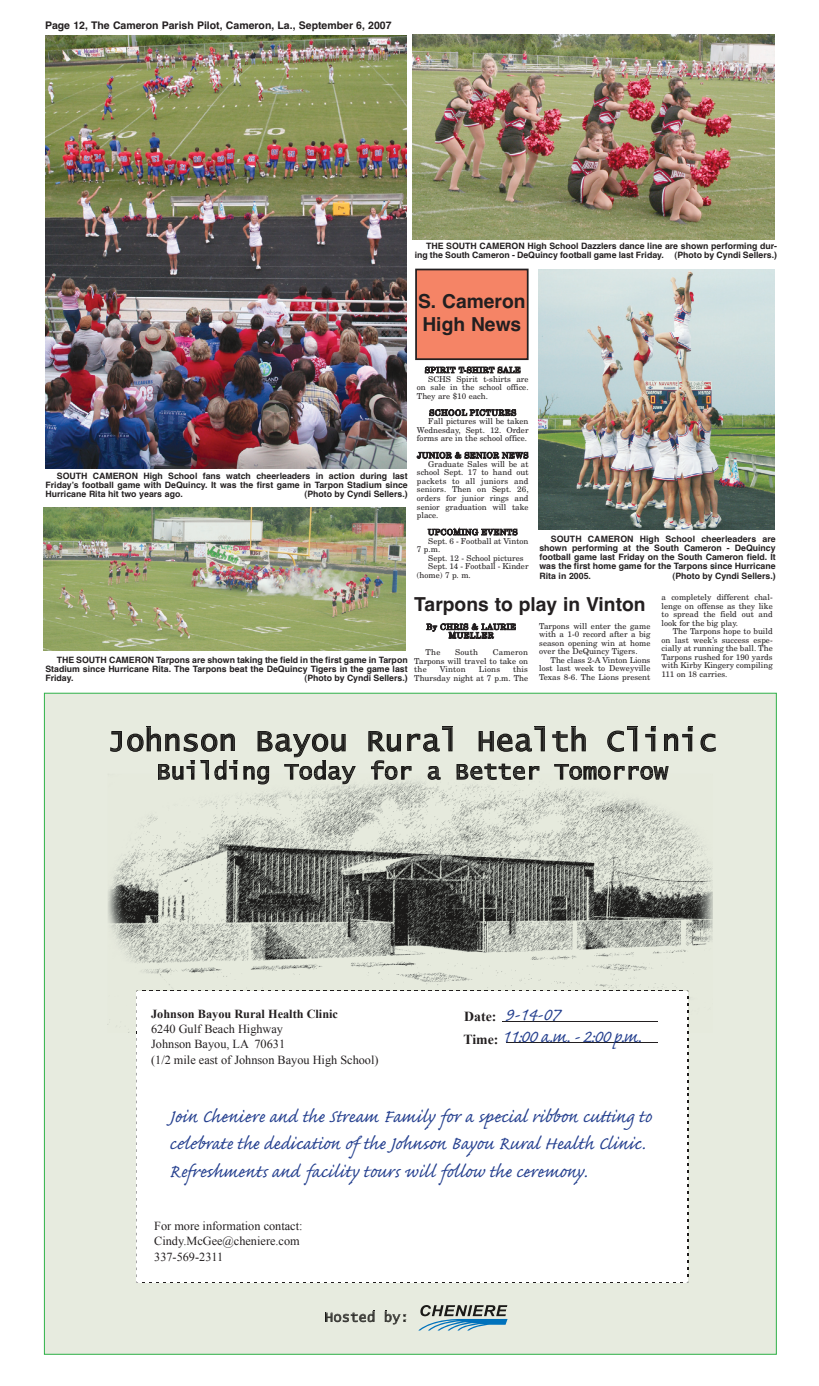
<style>
.page{position:relative;width:819px;height:1386px;background:#fff}
.page>*{position:absolute;margin:0;border:0;box-sizing:border-box;transform-origin:0 0}
.t1{font:30.62px "Lucida Console";color:#1b1a18}
.t2{font:23.54px "Lucida Console";color:#1b1a18}
.t3{font:23.01px/27.7px "Caflisch Script Pro";color:#25408f}
.t4{font:700 19.25px/23.1px "Helvetica";color:#231f20}
.t5{font:13.91px "Lucida Console";color:#1b1a18}
.t6{font:700 13.83px "Times New Roman";color:#231f20}
.t7{font:12.25px/15.3px "Times New Roman";color:#231f20}
.t8{font:700 10.5px "Helvetica";color:#231f20}
.t9{font:700 8.75px/9.2px "Helvetica";color:#231f20;text-align:justify}
.t10{font:8.05px/8.6px "New Century Schlbk";color:#231f20;text-align:justify}
.t11{font:8.05px "New Century Schlbk";letter-spacing:.04em;color:#231f20}
.t12{font:8.05px "New Century Schlbk";letter-spacing:.02em;color:#231f20}
.t13{font:8.05px/8.5px "New Century Schlbk";letter-spacing:.045em;color:#231f20;text-align:center}
.t14{font:8.05px "New Century Schlbk";letter-spacing:.035em;color:#231f20}
.t15{font:8.05px "New Century Schlbk";letter-spacing:.055em;color:#231f20}
.s1{font-weight:700}
</style>
<div class="page">
<div style="left:44px;top:693px;width:732px;height:661px;background:#e7ebdf"></div>
<img style="left:108px;top:785px;width:605px;height:219px">
<img style="left:109px;top:1004px;width:28px;height:29px">
<svg style="left:418px;top:1305px;width:90px;height:26px"></svg>
<div style="left:137px;top:991px;width:552px;height:292px;background:#fff"></div>
<div style="left:464px;top:1012px;width:31px;height:10px;background:#fff"></div>
<div style="left:151px;top:1009px;width:187px;height:11px;background:#fff"></div>
<div style="left:152px;top:1024px;width:131px;height:12px;background:#fff"></div>
<div style="left:151px;top:1040px;width:133px;height:11px;background:#fff"></div>
<div style="left:152px;top:1055px;width:226px;height:11px;background:#fff"></div>
<hr style="left:502px;top:1021px;width:156px;height:1px;background:#231f20">
<hr style="left:506px;top:1043px;width:152px;height:1px;background:#231f20">
<svg style="left:110px;top:727px;width:606px;height:58px"></svg>
<div style="left:154px;top:1221px;width:148px;height:9px;background:#fff"></div>
<div style="left:155px;top:1237px;width:145px;height:11px;background:#fff"></div>
<div style="left:155px;top:1252px;width:67px;height:9px;background:#fff"></div>
<svg style="left:326px;top:1311px;width:81px;height:14px"></svg>
<div style="left:464px;top:1034px;width:33px;height:10px;background:#fff"></div>
<img style="left:45px;top:35px;width:361px;height:434px">
<img style="left:43px;top:508px;width:363px;height:143px">
<img style="left:539px;top:269px;width:236px;height:261px">
<img style="left:413px;top:34px;width:362px;height:206px">
<div style="left:416px;top:270px;width:112px;height:89px;background:#f58466"></div>
<div style="left:415px;top:269px;width:114px;height:91px;border:2px solid #231f20"></div>
<p class="t8" style="left:45px;top:22px;width:348px">Page 12, The Cameron Parish Pilot, Cameron, La., September 6, 2007</p>
<p class="t9" style="left:415px;top:242px;width:364px;text-align:right">THE SOUTH CAMERON High School Dazzlers dance line are shown performing dur&shy;ing the South Cameron - DeQuincy football game last Friday. (Photo by Cyndi Sellers.)</p>
<p class="t4" style="left:418px;top:291px;width:109px">S. Cameron<br>High News</p>
<p class="t11" style="left:425px;top:367px;width:97px">SPIRIT T-SHIRT SALE</p>
<p class="t10" style="left:428px;top:375px;width:102px">SCHS Spirit t-shirts are</p>
<p class="t10" style="left:417px;top:384px;width:113px">on sale in the school office.</p>
<p class="t10" style="left:417px;top:392px;width:73px">They are $10 each.</p>
<p class="t15" style="left:429px;top:410px;width:88px">SCHOOL PICTURES</p>
<p class="t10" style="left:428px;top:418px;width:102px">Fall pictures will be taken</p>
<p class="t10" style="left:417px;top:426px;width:113px">Wednesday, Sept. 12. Order</p>
<p class="t10" style="left:417px;top:435px;width:112px">forms are in the school office.</p>
<p class="t14" style="left:417px;top:452px;width:113px">JUNIOR &amp; SENIOR NEWS</p>
<p class="t10" style="left:428px;top:460px;width:102px">Graduate Sales will be at</p>
<p class="t10" style="left:417px;top:469px;width:113px">school Sept. 17 to hand out</p>
<p class="t12" style="left:417px;top:478px;width:113px">packets to all juniors and</p>
<p class="t10" style="left:417px;top:486px;width:113px">seniors. Then on Sept. 26,</p>
<p class="t10" style="left:417px;top:495px;width:113px">orders for junior rings and</p>
<p class="t10" style="left:417px;top:503px;width:113px">senior graduation will take</p>
<p class="t10" style="left:417px;top:512px;width:23px">place.</p>
<p class="t11" style="left:428px;top:529px;width:91px">UPCOMING EVENTS</p>
<p class="t10" style="left:428px;top:537px;width:102px">Sept. 6 - Football at Vinton</p>
<p class="t10" style="left:417px;top:546px;width:25px">7 p.m.</p>
<p class="t10" style="left:428px;top:554px;width:97px">Sept. 12 - School pictures</p>
<p class="t10" style="left:428px;top:563px;width:102px">Sept. 14 - Football - Kinder</p>
<p class="t10" style="left:417px;top:571px;width:55px">(home) 7 p. m.</p>
<p class="t4" style="left:414px;top:594px;width:233px">Tarpons to play in Vinton</p>
<p class="t13" style="left:426px;top:623px;width:91px">By CHRIS &amp; LAURIE<br>MUELLER</p>
<p class="t10" style="left:426px;top:649px;width:16px">The</p>
<p class="t10" style="left:455px;top:649px;width:24px">South</p>
<p class="t9" style="left:46px;top:472px;width:364px;text-indent:11px">SOUTH CAMERON High School fans watch cheerleaders in action during last Friday’s football game with DeQuincy. It was the first game in Tarpon Stadium since Hurricane Rita hit two years ago.</p>
<p class="t9" style="left:305px;top:490px;width:105px">(Photo by Cyndi Sellers.)</p>
<p class="t9" style="left:539px;top:535px;width:238px;text-indent:11px">SOUTH CAMERON High School cheerleaders are shown performing at the South Cameron - DeQuincy football game last Friday on the South Cameron field. It was the first home game for the Tarpons since Hurricane Rita in 2005.</p>
<p class="t9" style="left:672px;top:572px;width:105px">(Photo by Cyndi Sellers.)</p>
<p class="t10" style="left:662px;top:594px;width:113px">a completely different chal-</p>
<p class="t10" style="left:662px;top:602px;width:113px">lenge on offense as they like</p>
<p class="t10" style="left:662px;top:611px;width:113px">to spread the field out and</p>
<p class="t10" style="left:662px;top:619px;width:78px">look for the big play.</p>
<p class="t10" style="left:673px;top:628px;width:101px">The Tarpons hope to build</p>
<p class="t10" style="left:662px;top:636px;width:113px">on last week’s success espe-</p>
<p class="t10" style="left:662px;top:645px;width:113px">cially at running the ball. The</p>
<p class="t10" style="left:662px;top:653px;width:113px">Tarpons rushed for 190 yards</p>
<p class="t10" style="left:662px;top:662px;width:113px">with Kirby Kingery compiling</p>
<p class="t10" style="left:662px;top:670px;width:67px">111 on 18 carries.</p>
<p class="t10" style="left:539px;top:622px;width:113px">Tarpons will enter the game</p>
<p class="t10" style="left:539px;top:631px;width:113px">with a 1-0 record after a big</p>
<p class="t10" style="left:539px;top:639px;width:113px">season opening win at home</p>
<p class="t10" style="left:539px;top:648px;width:100px">over the DeQuincy Tigers.</p>
<p class="t10" style="left:551px;top:656px;width:101px">The class 2-A Vinton Lions</p>
<p class="t10" style="left:539px;top:665px;width:113px">lost last week to Deweyville</p>
<p class="t10" style="left:539px;top:673px;width:113px">Texas 8-6. The Lions present</p>
<p class="t10" style="left:414px;top:649px;width:115px;text-indent:79px">Cameron Tarpons will travel to take on the</p>
<p class="t9" style="left:45px;top:656px;width:364px;text-indent:11px">THE SOUTH CAMERON Tarpons are shown taking the field in the first game in Tarpon Stadium since Hurricane Rita. The Tarpons beat the DeQuincy Tigers in the game last Friday.</p>
<p class="t10" style="left:414px;top:666px;width:115px;text-align:right">this<br>Thursday night at 7 p.m. The</p>
<p class="t10" style="left:440px;top:666px;width:28px">Vinton</p>
<p class="t10" style="left:479px;top:666px;width:23px">Lions</p>
<p class="t9" style="left:304px;top:675px;width:105px">(Photo by Cyndi Sellers.)</p>
<p class="t1" style="left:108px;top:727px;width:611px">Johnson Bayou Rural Health Clinic</p>
<p class="t2" style="left:157px;top:761px;width:513px">Building Today for a Better Tomorrow</p>
<p class="t7" style="left:151px;top:1006px;width:229px"><span class="s1">Johnson Bayou Rural Health Clinic<br></span>6240 Gulf Beach Highway<br>Johnson Bayou, LA 70631<br>(1/2 mile east of Johnson Bayou High School)</p>
<p class="t3" style="left:502px;top:1001px;width:141px;line-height:22px">9-14-07<br>11:00 a.m. - 2:00 p.m.</p>
<p class="t6" style="left:464px;top:1009px;width:34px">Date:</p>
<p class="t6" style="left:463px;top:1031px;width:37px">Time:</p>
<p class="t3" style="left:169px;top:1100px;width:484px">Join Cheniere and the Stream Family for a special ribbon cutting to celebrate the dedication of the Johnson Bayou Rural Health Clinic.<br>Refreshments and facility tours will follow the ceremony.</p>
<p class="t7" style="left:154px;top:1218px;width:150px">For more information contact:<br>Cindy.McGee@cheniere.com<br>337-569-2311</p>
<p class="t5" style="left:325px;top:1311px;width:86px">Hosted by:</p>
</div>
